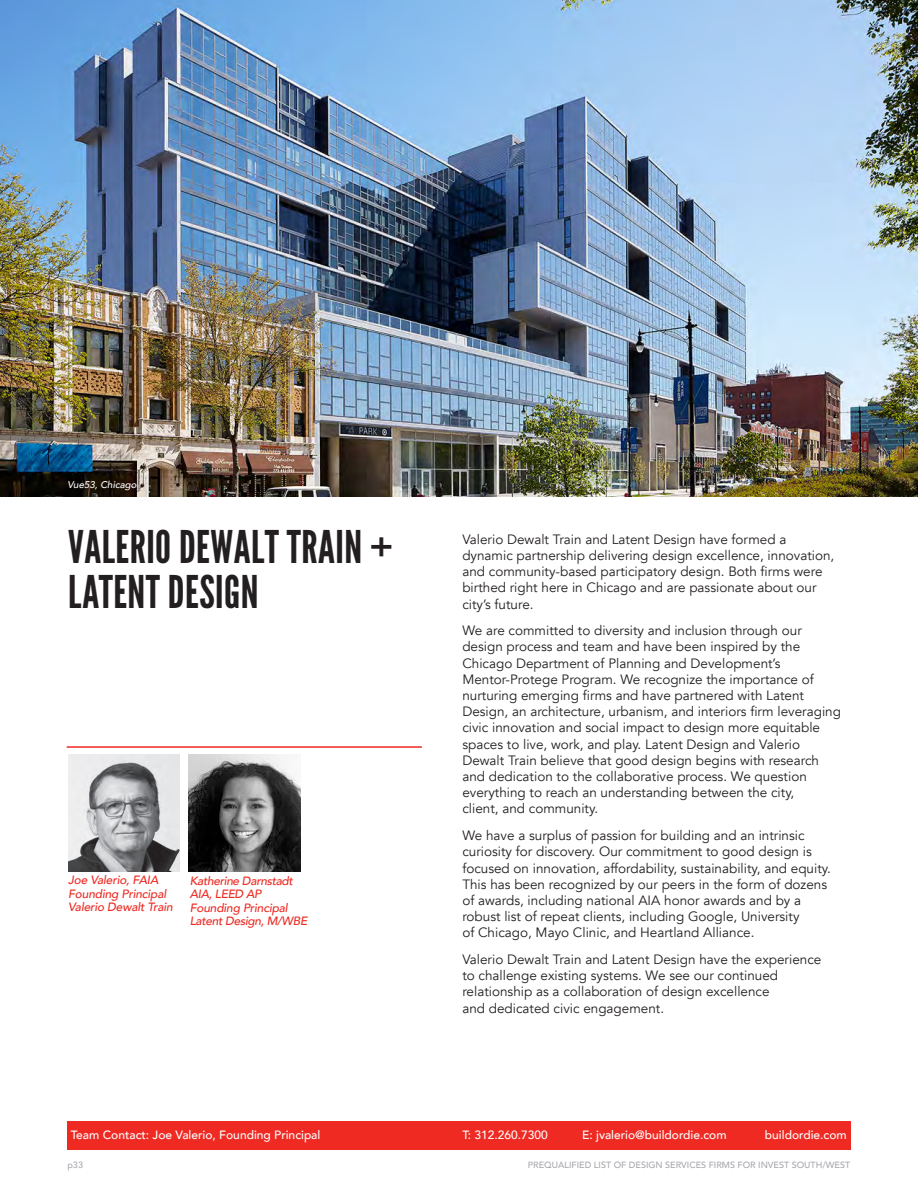
<style>
.page{position:relative;width:918px;height:1188px;background:#fff}
.page>*{position:absolute;margin:0;border:0;box-sizing:border-box;transform-origin:0 0}
.t1{font:45px/45px "League Gothic";letter-spacing:.01em;color:#231f20}
.t2{font:13.5px/16.2px "Avenir";color:#231f20}
.t3{font:italic 500 12px/13.5px "Avenir";letter-spacing:-.015em;color:#ee2a23}
.t4{font:500 12px "Avenir";color:#fff}
.t5{font:italic 500 9.75px "Avenir";color:#fff}
.t6{font:500 9px "Avenir";color:#a8a9ad}
</style>
<div class="page">
<hr style="left:67px;top:746px;width:355px;height:2px;background:#ee2a23">
<div style="left:67px;top:1121px;width:783px;height:29px;background:#ee2a23"></div>
<img style="left:189px;top:755px;width:111px;height:116px">
<img style="left:68px;top:755px;width:112px;height:116px">
<img style="left:0;top:0;width:918px;height:497px">
<p class="t5" style="left:68px;top:479px;width:71px">Vue53, Chicago</p>
<p class="t1" style="left:68px;top:525px;width:327px">VALERIO DEWALT TRAIN +<br>LATENT DESIGN</p>
<p class="t2" style="left:462px;top:531px;width:325px">Valerio Dewalt Train and Latent Design have formed a</p>
<p class="t2" style="left:462px;top:547px;width:374px">dynamic partnership delivering design excellence, innovation, and community-based participatory design. Both firms were birthed right here in Chicago and are passionate about our</p>
<p class="t2" style="left:462px;top:596px;width:73px">city’s future.</p>
<p class="t2" style="left:462px;top:623px;width:341px">We are committed to diversity and inclusion through our</p>
<p class="t2" style="left:462px;top:639px;width:339px">design process and team and have been inspired by the<br>Chicago Department of Planning and Development’s</p>
<p class="t2" style="left:462px;top:671px;width:380px">Mentor-Protege Program. We recognize the importance of nurturing emerging firms and have partnered with Latent Design, an architecture, urbanism, and interiors firm leveraging civic innovation and social impact to design more equitable spaces to live, work, and play. Latent Design and Valerio</p>
<p class="t2" style="left:462px;top:752px;width:358px">Dewalt Train believe that good design begins with research</p>
<p class="t2" style="left:462px;top:769px;width:346px">and dedication to the collaborative process. We question everything to reach an understanding between the city,</p>
<p class="t2" style="left:462px;top:801px;width:137px">client, and community.</p>
<p class="t2" style="left:462px;top:828px;width:370px">We have a surplus of passion for building and an intrinsic curiosity for discovery. Our commitment to good design is focused on innovation, affordability, sustainability, and equity.<br>This has been recognized by our peers in the form of dozens</p>
<p class="t2" style="left:462px;top:892px;width:340px">of awards, including national AIA honor awards and by a</p>
<p class="t2" style="left:462px;top:909px;width:339px">robust list of repeat clients, including Google, University</p>
<p class="t2" style="left:462px;top:925px;width:294px">of Chicago, Mayo Clinic, and Heartland Alliance.</p>
<p class="t2" style="left:462px;top:952px;width:361px">Valerio Dewalt Train and Latent Design have the experience</p>
<p class="t2" style="left:462px;top:968px;width:317px">to challenge existing systems. We see our continued relationship as a collaboration of design excellence</p>
<p class="t2" style="left:462px;top:1000px;width:203px">and dedicated civic engagement.</p>
<p class="t3" style="left:68px;top:874px;width:92px">Joe Valerio, FAIA</p>
<p class="t3" style="left:68px;top:887px;width:100px">Founding Principal</p>
<p class="t3" style="left:68px;top:901px;width:106px">Valerio Dewalt Train</p>
<p class="t3" style="left:190px;top:874px;width:105px">Katherine Darnstadt<br>AIA, LEED AP</p>
<p class="t3" style="left:190px;top:901px;width:100px">Founding Principal</p>
<p class="t3" style="left:190px;top:915px;width:119px">Latent Design, M/WBE</p>
<p class="t4" style="left:71px;top:1125px;width:251px">Team Contact: Joe Valerio, Founding Principal</p>
<p class="t4" style="left:462px;top:1125px;width:87px">T: 312.260.7300</p>
<p class="t4" style="left:582px;top:1125px;width:146px">E: jvalerio@buildordie.com</p>
<p class="t4" style="left:765px;top:1125px;width:83px">buildordie.com</p>
<p class="t6" style="left:68px;top:1157px;width:17px">p33</p>
<p class="t6" style="left:528px;top:1157px;width:324px">PREQUALIFIED LIST OF DESIGN SERVICES FIRMS FOR INVEST SOUTH/WEST</p>
</div>
